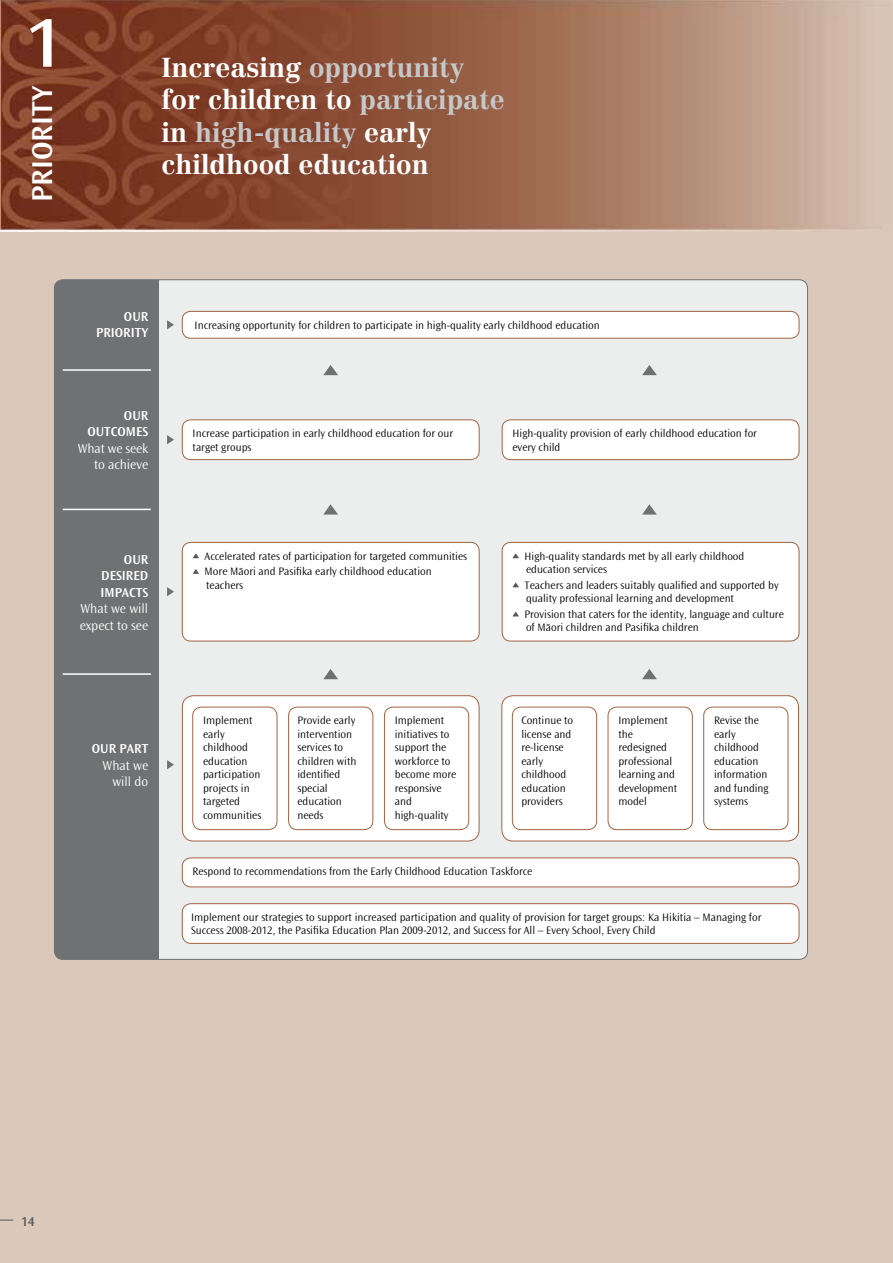
<style>
.page{position:relative;width:893px;height:1263px;background:#dac8bb}
.page>*{position:absolute;margin:0;border:0;box-sizing:border-box;transform-origin:0 0}
.White_headings{font:600 72px "Ocean Sans Maori";color:#fff}
.White_headings-2{font:600 30px "Ocean Sans Maori";color:#fff}
.large_quotes{font:700 27px/32.4px "Centennial";color:#fff}
.black_body_text{font:300 13.5px/16.5px "Ocean Sans Maori";color:#fff;text-align:right}
.White_headings-3{font:600 13.5px/16.2px "Ocean Sans Maori";color:#fff;text-align:right}
.t1{font:600 13.5px "Ocean Sans Maori";color:#58585a}
.small_text{font:300 11.25px/13.5px "Ocean Sans Maori";color:#000}
.small_bullets_extr{font:300 11.25px/13.5px "Ocean Sans Maori";color:#000}
.s1{color:#c6c7c8}
</style>
<div class="page">
<svg style="left:0;top:1220px;width:13px;height:1px"></svg>
<img style="left:0;top:0;width:865px;height:231px">
<div style="left:54px;top:280px;width:753px;height:679px;background:#eceded;border-radius:9px"></div>
<div style="left:54px;top:280px;width:105px;height:679px;background:#707172"></div>
<div style="left:182px;top:904px;width:617px;height:39px;background:#fff;border-radius:9px"></div>
<div style="left:182px;top:903px;width:617px;height:41px;border:1px solid #a26445;border-radius:9px"></div>
<div style="left:182px;top:858px;width:617px;height:29px;background:#fff;border-radius:9px"></div>
<div style="left:182px;top:857px;width:617px;height:30px;border:1px solid #a26445;border-radius:9px"></div>
<div style="left:182px;top:420px;width:297px;height:40px;background:#fff;border-radius:9px"></div>
<div style="left:182px;top:419px;width:298px;height:41px;border:1px solid #a26445;border-radius:9px"></div>
<div style="left:502px;top:420px;width:297px;height:40px;background:#fff;border-radius:9px"></div>
<div style="left:502px;top:419px;width:297px;height:41px;border:1px solid #a26445;border-radius:9px"></div>
<svg style="left:167px;top:435px;width:7px;height:9px"></svg>
<div style="left:182px;top:311px;width:617px;height:27px;background:#fff;border-radius:9px"></div>
<div style="left:182px;top:311px;width:617px;height:28px;border:1px solid #a26445;border-radius:9px"></div>
<svg style="left:167px;top:320px;width:7px;height:9px"></svg>
<div style="left:182px;top:542px;width:297px;height:99px;background:#fff;border-radius:9px"></div>
<svg style="left:193px;top:553px;width:6px;height:5px"></svg>
<svg style="left:193px;top:569px;width:6px;height:5px"></svg>
<div style="left:182px;top:542px;width:298px;height:99px;border:1px solid #a26445;border-radius:9px"></div>
<div style="left:502px;top:542px;width:297px;height:99px;background:#fff;border-radius:9px"></div>
<svg style="left:512px;top:553px;width:7px;height:5px"></svg>
<svg style="left:513px;top:582px;width:6px;height:5px"></svg>
<svg style="left:513px;top:611px;width:6px;height:5px"></svg>
<div style="left:502px;top:542px;width:297px;height:99px;border:1px solid #a26445;border-radius:9px"></div>
<svg style="left:167px;top:587px;width:7px;height:9px"></svg>
<svg style="left:167px;top:760px;width:7px;height:9px"></svg>
<div style="left:502px;top:696px;width:296px;height:145px;background:#fff;border-radius:11px"></div>
<div style="left:501px;top:695px;width:298px;height:146px;border:1px solid #a26445;border-radius:11px"></div>
<div style="left:512px;top:707px;width:85px;height:123px;border:1px solid #a26445;border-radius:9px"></div>
<div style="left:608px;top:707px;width:85px;height:123px;border:1px solid #a26445;border-radius:9px"></div>
<div style="left:703px;top:707px;width:85px;height:123px;border:1px solid #a26445;border-radius:9px"></div>
<div style="left:182px;top:696px;width:297px;height:145px;background:#fff;border-radius:11px"></div>
<div style="left:182px;top:695px;width:297px;height:146px;border:1px solid #a26445;border-radius:11px"></div>
<div style="left:192px;top:707px;width:85px;height:123px;border:1px solid #a26445;border-radius:9px"></div>
<div style="left:384px;top:707px;width:85px;height:123px;border:1px solid #a26445;border-radius:9px"></div>
<div style="left:288px;top:707px;width:85px;height:123px;border:1px solid #a26445;border-radius:9px"></div>
<hr style="left:63px;top:369px;width:88px;height:2px;background:#fff">
<svg style="left:642px;top:365px;width:15px;height:10px"></svg>
<svg style="left:323px;top:365px;width:15px;height:10px"></svg>
<hr style="left:63px;top:509px;width:88px;height:1px;background:#fff">
<svg style="left:642px;top:504px;width:15px;height:11px"></svg>
<svg style="left:323px;top:504px;width:15px;height:11px"></svg>
<hr style="left:63px;top:673px;width:88px;height:2px;background:#fff">
<svg style="left:642px;top:669px;width:15px;height:10px"></svg>
<svg style="left:323px;top:669px;width:15px;height:10px"></svg>
<p class="White_headings" style="left:26px;top:3px;width:38px">1</p>
<p class="White_headings-2" style="left:26px;top:202px;width:117px;rotate:-90deg">PRIORITY</p>
<p class="large_quotes" style="left:162px;top:51px;width:345px">Increasing <span class="s1">opportunity </span>for children to <span class="s1">participate </span>in <span class="s1">high-quality</span> early childhood education</p>
<p class="White_headings-3" style="left:96px;top:309px;width:54px">OUR<br>PRIORITY</p>
<p class="White_headings-3" style="left:87px;top:408px;width:62px">OUR<br>OUTCOMES</p>
<p class="black_body_text" style="left:78px;top:440px;width:72px">What we seek</p>
<p class="black_body_text" style="left:94px;top:457px;width:56px">to achieve</p>
<p class="White_headings-3" style="left:100px;top:552px;width:49px;text-align:justify;text-indent:24px">OUR DESIRED IMPACTS</p>
<p class="black_body_text" style="left:80px;top:600px;width:69px">What we will</p>
<p class="black_body_text" style="left:80px;top:617px;width:70px">expect to see</p>
<p class="White_headings-3" style="left:92px;top:741px;width:58px">OUR PART</p>
<p class="black_body_text" style="left:103px;top:757px;width:47px">What we will do</p>
<p class="small_text" style="left:195px;top:319px;width:407px">Increasing opportunity for children to participate in high-quality early childhood education</p>
<p class="small_text" style="left:193px;top:427px;width:262px">Increase participation in early childhood education for our target groups</p>
<p class="small_text" style="left:512px;top:427px;width:246px">High-quality provision of early childhood education for every child</p>
<p class="small_bullets_extr" style="left:205px;top:549px;width:264px">Accelerated rates of participation for targeted communities</p>
<p class="small_bullets_extr" style="left:205px;top:565px;width:229px">More Mäori and Pasifika early childhood education teachers</p>
<p class="small_text" style="left:297px;top:714px;width:60px">Provide early intervention services to children with identified special education needs</p>
<p class="small_text" style="left:203px;top:714px;width:60px">Implement early childhood education participation projects in targeted communities</p>
<p class="small_text" style="left:395px;top:714px;width:63px">Implement initiatives to support the workforce to become more responsive and high-quality</p>
<p class="small_bullets_extr" style="left:524px;top:549px;width:221px">High-quality standards met by all early childhood education services</p>
<p class="small_bullets_extr" style="left:524px;top:578px;width:256px">Teachers and leaders suitably qualified and supported by quality professional learning and development</p>
<p class="small_bullets_extr" style="left:524px;top:608px;width:261px">Provision that caters for the identity, language and culture of Mäori children and Pasifika children</p>
<p class="small_text" style="left:521px;top:714px;width:53px">Continue to license and re-license early childhood education providers</p>
<p class="small_text" style="left:618px;top:714px;width:60px">Implement the redesigned professional learning and development model</p>
<p class="small_text" style="left:714px;top:714px;width:56px">Revise the early childhood education information and funding systems</p>
<p class="small_text" style="left:193px;top:865px;width:341px">Respond to recommendations from the Early Childhood Education Taskforce</p>
<p class="small_text" style="left:191px;top:911px;width:572px">Implement our strategies to support increased participation and quality of provision for target groups: Ka Hikitia – Managing for<br>Success 2008-2012, the Pasifika Education Plan 2009-2012, and Success for All – Every School, Every Child</p>
<p class="t1" style="left:21px;top:1213px;width:15px">14</p>
</div>
